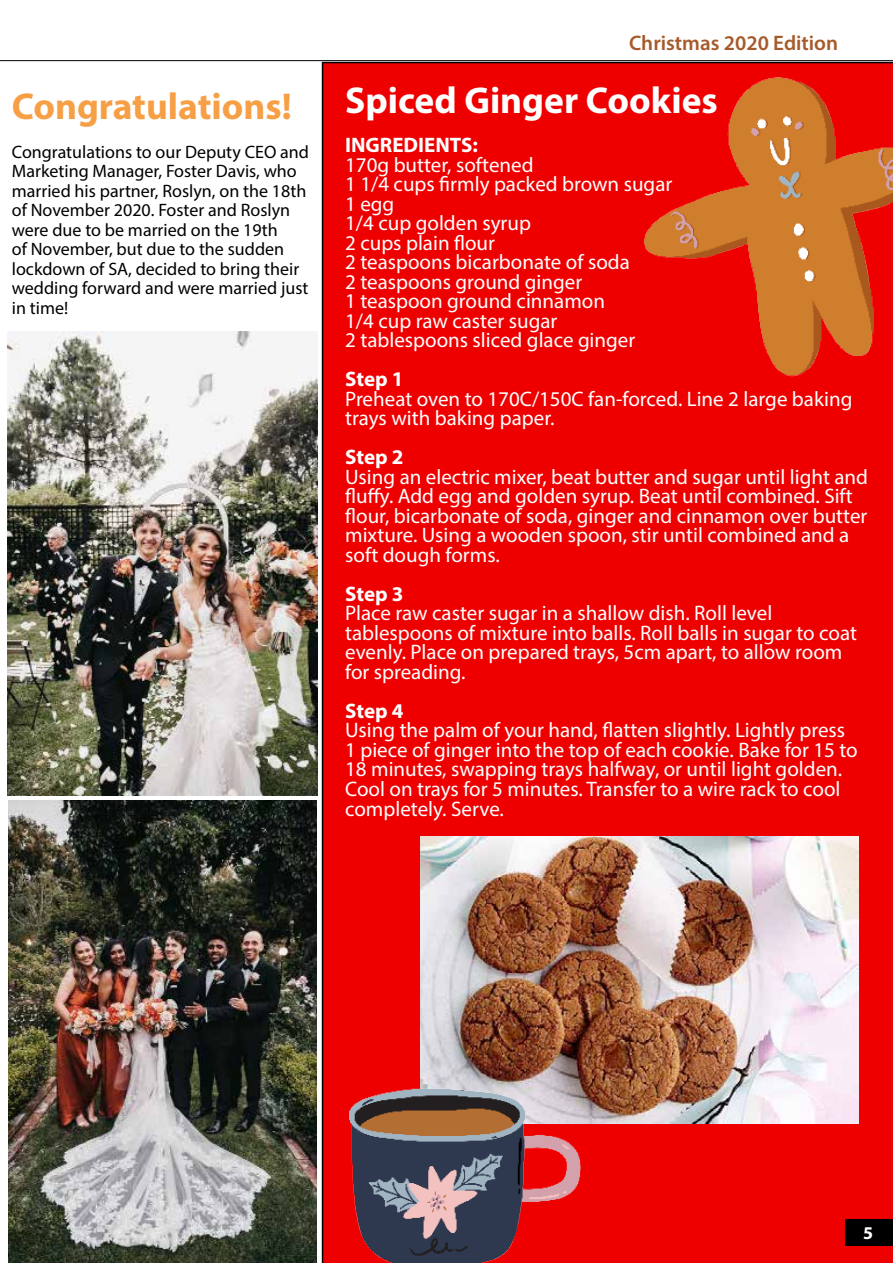
<style>
.page{position:relative;width:893px;height:1263px;background:#fff}
.page>*{position:absolute;margin:0;border:0;box-sizing:border-box;transform-origin:0 0}
.t1{font:700 37.5px "Myriad Pro";color:#fff}
.t2{font:700 37.5px "Myriad Pro";color:#f79f45}
.t3{font:21px/19.5px "Myriad Pro";color:#fff}
.t4{font:700 21px "Myriad Pro";color:#fff}
.t5{font:600 21px "Myriad Pro";color:#a65a2a}
.t6{font:18px/19.5px "Myriad Pro";color:#000}
.t7{font:700 18px "Myriad Pro";color:#fff}
</style>
<div class="page">
<div style="left:322px;top:62px;width:571px;height:1201px;background:#e00"></div>
<svg style="left:0;top:60px;width:617px;height:1px"></svg>
<div style="left:846px;top:1219px;width:47px;height:26px;background:#000"></div>
<img style="left:421px;top:837px;width:438px;height:286px">
<img style="left:617px;top:60px;width:276px;height:337px">
<img style="left:321px;top:1039px;width:292px;height:224px">
<img style="left:8px;top:331px;width:310px;height:465px">
<img style="left:9px;top:801px;width:308px;height:462px">
<h1 class="t2" style="left:12px;top:82px;width:281px">Congratulations!</h1>
<p class="t6" style="left:12px;top:142px;width:299px">Congratulations to our Deputy CEO and Marketing Manager, Foster Davis, who married his partner, Roslyn, on the 18th of November 2020. Foster and Roslyn were due to be married on the 19th<br>of November, but due to the sudden lockdown of SA, decided to bring their wedding forward and were married just in time!</p>
<p class="t5" style="left:629px;top:29px;width:211px">Christmas 2020 Edition</p>
<h1 class="t1" style="left:345px;top:76px;width:374px">Spiced Ginger Cookies</h1>
<p class="t4" style="left:345px;top:131px;width:134px">INGREDIENTS:</p>
<p class="t3" style="left:345px;top:155px;width:329px">170g butter, softened<br>1 1/4 cups firmly packed brown sugar<br>1 egg<br>1/4 cup golden syrup<br>2 cups plain flour<br>2 teaspoons bicarbonate of soda<br>2 teaspoons ground ginger<br>1 teaspoon ground cinnamon<br>1/4 cup raw caster sugar<br>2 tablespoons sliced glace ginger</p>
<p class="t4" style="left:345px;top:366px;width:60px">Step 1</p>
<p class="t3" style="left:345px;top:389px;width:509px">Preheat oven to 170C/150C fan-forced. Line 2 large baking trays with baking paper.</p>
<p class="t4" style="left:345px;top:444px;width:60px">Step 2</p>
<p class="t3" style="left:345px;top:467px;width:524px">Using an electric mixer, beat butter and sugar until light and fluffy. Add egg and golden syrup. Beat until combined. Sift flour, bicarbonate of soda, ginger and cinnamon over butter mixture. Using a wooden spoon, stir until combined and a soft dough forms.</p>
<p class="t4" style="left:345px;top:580px;width:60px">Step 3</p>
<p class="t3" style="left:345px;top:603px;width:513px">Place raw caster sugar in a shallow dish. Roll level tablespoons of mixture into balls. Roll balls in sugar to coat evenly. Place on prepared trays, 5cm apart, to allow room for spreading.</p>
<p class="t4" style="left:345px;top:697px;width:60px">Step 4</p>
<p class="t3" style="left:345px;top:720px;width:514px">Using the palm of your hand, flatten slightly. Lightly press 1 piece of ginger into the top of each cookie. Bake for 15 to 18 minutes, swapping trays halfway, or until light golden.<br>Cool on trays for 5 minutes. Transfer to a wire rack to cool completely. Serve.</p>
<p class="t7" style="left:863px;top:1221px;width:11px">5</p>
</div>
